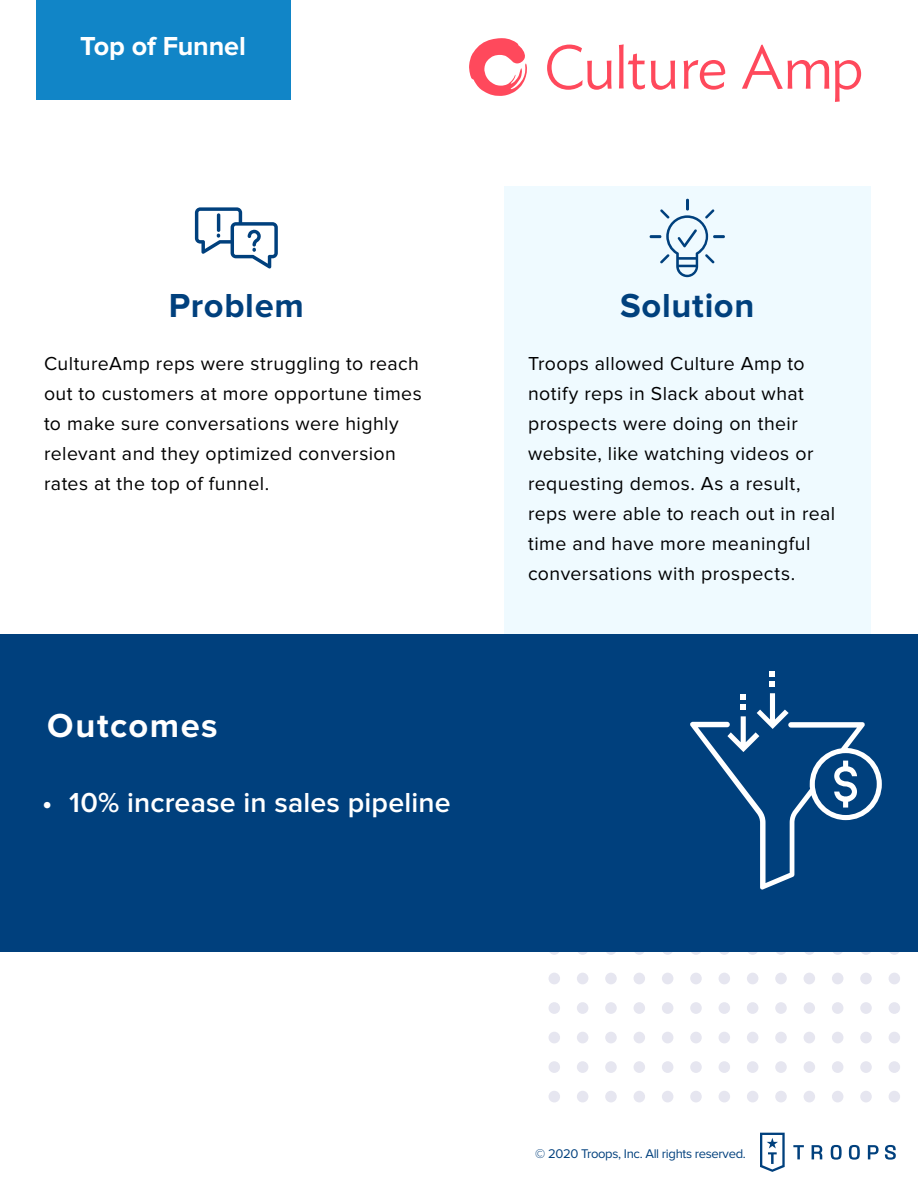
<style>
.page{position:relative;width:918px;height:1188px;background:#fff}
.page>*{position:absolute;margin:0;border:0;box-sizing:border-box;transform-origin:0 0}
.t1{font:700 34.5px "Proxima Nova";letter-spacing:.02em;color:#00407d}
.t2{font:700 34.5px "Proxima Nova";letter-spacing:.045em;color:#fff}
.t3{font:600 28.5px "Proxima Nova";letter-spacing:.005em;color:#fff}
.t4{font:700 27px "Proxima Nova";letter-spacing:-.005em;color:#fff}
.t5{font:19.5px/30px "Proxima Nova";letter-spacing:.025em;color:#000}
.t6{font:13.05px "Proxima Nova";letter-spacing:-.025em;color:#00407d}
</style>
<div class="page">
<svg style="left:889px;top:943px;width:11px;height:12px"></svg>
<div style="left:889px;top:973px;width:11px;height:11px;background:#e6e6f0;border-radius:50%"></div>
<div style="left:889px;top:1002px;width:11px;height:12px;background:#e6e6f0;border-radius:50%"></div>
<div style="left:889px;top:1032px;width:11px;height:11px;background:#e6e6f0;border-radius:50%"></div>
<div style="left:889px;top:1061px;width:11px;height:12px;background:#e6e6f0;border-radius:50%"></div>
<div style="left:889px;top:1091px;width:11px;height:11px;background:#e6e6f0;border-radius:50%"></div>
<svg style="left:860px;top:943px;width:12px;height:12px"></svg>
<div style="left:860px;top:973px;width:12px;height:11px;background:#e6e6f0;border-radius:50%"></div>
<div style="left:860px;top:1002px;width:12px;height:12px;background:#e6e6f0;border-radius:50%"></div>
<div style="left:860px;top:1032px;width:12px;height:11px;background:#e6e6f0;border-radius:50%"></div>
<div style="left:860px;top:1061px;width:12px;height:12px;background:#e6e6f0;border-radius:50%"></div>
<div style="left:860px;top:1091px;width:12px;height:11px;background:#e6e6f0;border-radius:50%"></div>
<svg style="left:832px;top:943px;width:11px;height:12px"></svg>
<div style="left:832px;top:973px;width:11px;height:11px;background:#e6e6f0;border-radius:50%"></div>
<div style="left:832px;top:1002px;width:11px;height:12px;background:#e6e6f0;border-radius:50%"></div>
<div style="left:832px;top:1032px;width:11px;height:11px;background:#e6e6f0;border-radius:50%"></div>
<div style="left:832px;top:1061px;width:11px;height:12px;background:#e6e6f0;border-radius:50%"></div>
<div style="left:832px;top:1091px;width:11px;height:11px;background:#e6e6f0;border-radius:50%"></div>
<svg style="left:804px;top:943px;width:11px;height:12px"></svg>
<div style="left:804px;top:973px;width:11px;height:11px;background:#e6e6f0;border-radius:50%"></div>
<div style="left:804px;top:1002px;width:11px;height:12px;background:#e6e6f0;border-radius:50%"></div>
<div style="left:804px;top:1032px;width:11px;height:11px;background:#e6e6f0;border-radius:50%"></div>
<div style="left:804px;top:1061px;width:11px;height:12px;background:#e6e6f0;border-radius:50%"></div>
<div style="left:804px;top:1091px;width:11px;height:11px;background:#e6e6f0;border-radius:50%"></div>
<svg style="left:775px;top:943px;width:12px;height:12px"></svg>
<div style="left:775px;top:973px;width:12px;height:11px;background:#e6e6f0;border-radius:50%"></div>
<div style="left:775px;top:1002px;width:12px;height:12px;background:#e6e6f0;border-radius:50%"></div>
<div style="left:775px;top:1032px;width:12px;height:11px;background:#e6e6f0;border-radius:50%"></div>
<div style="left:775px;top:1061px;width:12px;height:12px;background:#e6e6f0;border-radius:50%"></div>
<div style="left:775px;top:1091px;width:12px;height:11px;background:#e6e6f0;border-radius:50%"></div>
<svg style="left:747px;top:943px;width:11px;height:12px"></svg>
<div style="left:747px;top:973px;width:11px;height:11px;background:#e6e6f0;border-radius:50%"></div>
<div style="left:747px;top:1002px;width:11px;height:12px;background:#e6e6f0;border-radius:50%"></div>
<div style="left:747px;top:1032px;width:11px;height:11px;background:#e6e6f0;border-radius:50%"></div>
<div style="left:747px;top:1061px;width:11px;height:12px;background:#e6e6f0;border-radius:50%"></div>
<div style="left:747px;top:1091px;width:11px;height:11px;background:#e6e6f0;border-radius:50%"></div>
<svg style="left:719px;top:943px;width:11px;height:12px"></svg>
<div style="left:719px;top:973px;width:11px;height:11px;background:#e6e6f0;border-radius:50%"></div>
<div style="left:719px;top:1002px;width:11px;height:12px;background:#e6e6f0;border-radius:50%"></div>
<div style="left:719px;top:1032px;width:11px;height:11px;background:#e6e6f0;border-radius:50%"></div>
<div style="left:719px;top:1061px;width:11px;height:12px;background:#e6e6f0;border-radius:50%"></div>
<div style="left:719px;top:1091px;width:11px;height:11px;background:#e6e6f0;border-radius:50%"></div>
<svg style="left:690px;top:943px;width:12px;height:12px"></svg>
<div style="left:690px;top:973px;width:12px;height:11px;background:#e6e6f0;border-radius:50%"></div>
<div style="left:690px;top:1002px;width:12px;height:12px;background:#e6e6f0;border-radius:50%"></div>
<div style="left:690px;top:1032px;width:12px;height:11px;background:#e6e6f0;border-radius:50%"></div>
<div style="left:690px;top:1061px;width:12px;height:12px;background:#e6e6f0;border-radius:50%"></div>
<div style="left:690px;top:1091px;width:12px;height:11px;background:#e6e6f0;border-radius:50%"></div>
<svg style="left:662px;top:943px;width:11px;height:12px"></svg>
<div style="left:662px;top:973px;width:11px;height:11px;background:#e6e6f0;border-radius:50%"></div>
<div style="left:662px;top:1002px;width:11px;height:12px;background:#e6e6f0;border-radius:50%"></div>
<div style="left:662px;top:1032px;width:11px;height:11px;background:#e6e6f0;border-radius:50%"></div>
<div style="left:662px;top:1061px;width:11px;height:12px;background:#e6e6f0;border-radius:50%"></div>
<div style="left:662px;top:1091px;width:11px;height:11px;background:#e6e6f0;border-radius:50%"></div>
<svg style="left:634px;top:943px;width:11px;height:12px"></svg>
<div style="left:634px;top:973px;width:11px;height:11px;background:#e6e6f0;border-radius:50%"></div>
<div style="left:634px;top:1002px;width:11px;height:12px;background:#e6e6f0;border-radius:50%"></div>
<div style="left:634px;top:1032px;width:11px;height:11px;background:#e6e6f0;border-radius:50%"></div>
<div style="left:634px;top:1061px;width:11px;height:12px;background:#e6e6f0;border-radius:50%"></div>
<div style="left:634px;top:1091px;width:11px;height:11px;background:#e6e6f0;border-radius:50%"></div>
<svg style="left:605px;top:943px;width:12px;height:12px"></svg>
<div style="left:605px;top:973px;width:12px;height:11px;background:#e6e6f0;border-radius:50%"></div>
<div style="left:605px;top:1002px;width:12px;height:12px;background:#e6e6f0;border-radius:50%"></div>
<div style="left:605px;top:1032px;width:12px;height:11px;background:#e6e6f0;border-radius:50%"></div>
<div style="left:605px;top:1061px;width:12px;height:12px;background:#e6e6f0;border-radius:50%"></div>
<div style="left:605px;top:1091px;width:12px;height:11px;background:#e6e6f0;border-radius:50%"></div>
<svg style="left:577px;top:943px;width:11px;height:12px"></svg>
<div style="left:577px;top:973px;width:11px;height:11px;background:#e6e6f0;border-radius:50%"></div>
<div style="left:577px;top:1002px;width:11px;height:12px;background:#e6e6f0;border-radius:50%"></div>
<div style="left:577px;top:1032px;width:11px;height:11px;background:#e6e6f0;border-radius:50%"></div>
<div style="left:577px;top:1061px;width:11px;height:12px;background:#e6e6f0;border-radius:50%"></div>
<div style="left:577px;top:1091px;width:11px;height:11px;background:#e6e6f0;border-radius:50%"></div>
<svg style="left:549px;top:943px;width:11px;height:12px"></svg>
<div style="left:549px;top:973px;width:11px;height:11px;background:#e6e6f0;border-radius:50%"></div>
<div style="left:549px;top:1002px;width:11px;height:12px;background:#e6e6f0;border-radius:50%"></div>
<div style="left:549px;top:1032px;width:11px;height:11px;background:#e6e6f0;border-radius:50%"></div>
<div style="left:549px;top:1061px;width:11px;height:12px;background:#e6e6f0;border-radius:50%"></div>
<div style="left:549px;top:1091px;width:11px;height:11px;background:#e6e6f0;border-radius:50%"></div>
<div style="left:504px;top:186px;width:367px;height:479px;background:#effaff"></div>
<div style="left:0;top:634px;width:918px;height:317px;background:#00407d"></div>
<svg style="left:195px;top:207px;width:83px;height:62px"></svg>
<hr style="left:217px;top:213px;width:3px;height:19px;background:#00407d;border-radius:2px">
<svg style="left:650px;top:199px;width:75px;height:78px"></svg>
<svg style="left:690px;top:693px;width:192px;height:197px"></svg>
<svg style="left:770px;top:671px;width:5px;height:15px"></svg>
<svg style="left:760px;top:1133px;width:25px;height:39px"></svg>
<svg style="left:793px;top:1145px;width:11px;height:14px"></svg>
<svg style="left:812px;top:1145px;width:10px;height:14px"></svg>
<svg style="left:831px;top:1145px;width:11px;height:15px"></svg>
<svg style="left:849px;top:1145px;width:11px;height:15px"></svg>
<svg style="left:868px;top:1145px;width:11px;height:14px"></svg>
<svg style="left:885px;top:1145px;width:11px;height:15px"></svg>
<svg style="left:547px;top:45px;width:65px;height:45px"></svg>
<svg style="left:619px;top:44px;width:26px;height:45px"></svg>
<svg style="left:651px;top:61px;width:24px;height:29px"></svg>
<svg style="left:684px;top:60px;width:41px;height:30px"></svg>
<svg style="left:742px;top:45px;width:87px;height:44px"></svg>
<svg style="left:835px;top:60px;width:26px;height:42px"></svg>
<svg style="left:469px;top:38px;width:58px;height:58px"></svg>
<div style="left:36px;top:0;width:255px;height:100px;background:#1185c7"></div>
<h3 class="t4" style="left:80px;top:30px;width:167px">Top of Funnel</h3>
<h1 class="t1" style="left:169px;top:286px;width:136px">Problem</h1>
<h1 class="t1" style="left:620px;top:286px;width:136px">Solution</h1>
<p class="t5" style="left:528px;top:349px;width:309px">Troops allowed Culture Amp to notify reps in Slack about what prospects were doing on their website, like watching videos or requesting demos. As a result, reps were able to reach out in real time and have more meaningful conversations with prospects.</p>
<p class="t5" style="left:44px;top:349px;width:379px">CultureAmp reps were struggling to reach out to customers at more opportune times to make sure conversations were highly relevant and they optimized conversion rates at the top of funnel.</p>
<h1 class="t2" style="left:47px;top:706px;width:172px">Outcomes</h1>
<h2 class="t3" style="left:42px;top:786px;width:410px">• 10% increase in sales pipeline</h2>
<p class="t6" style="left:535px;top:1147px;width:212px">© 2020 Troops, Inc. All rights reserved.</p>
</div>
